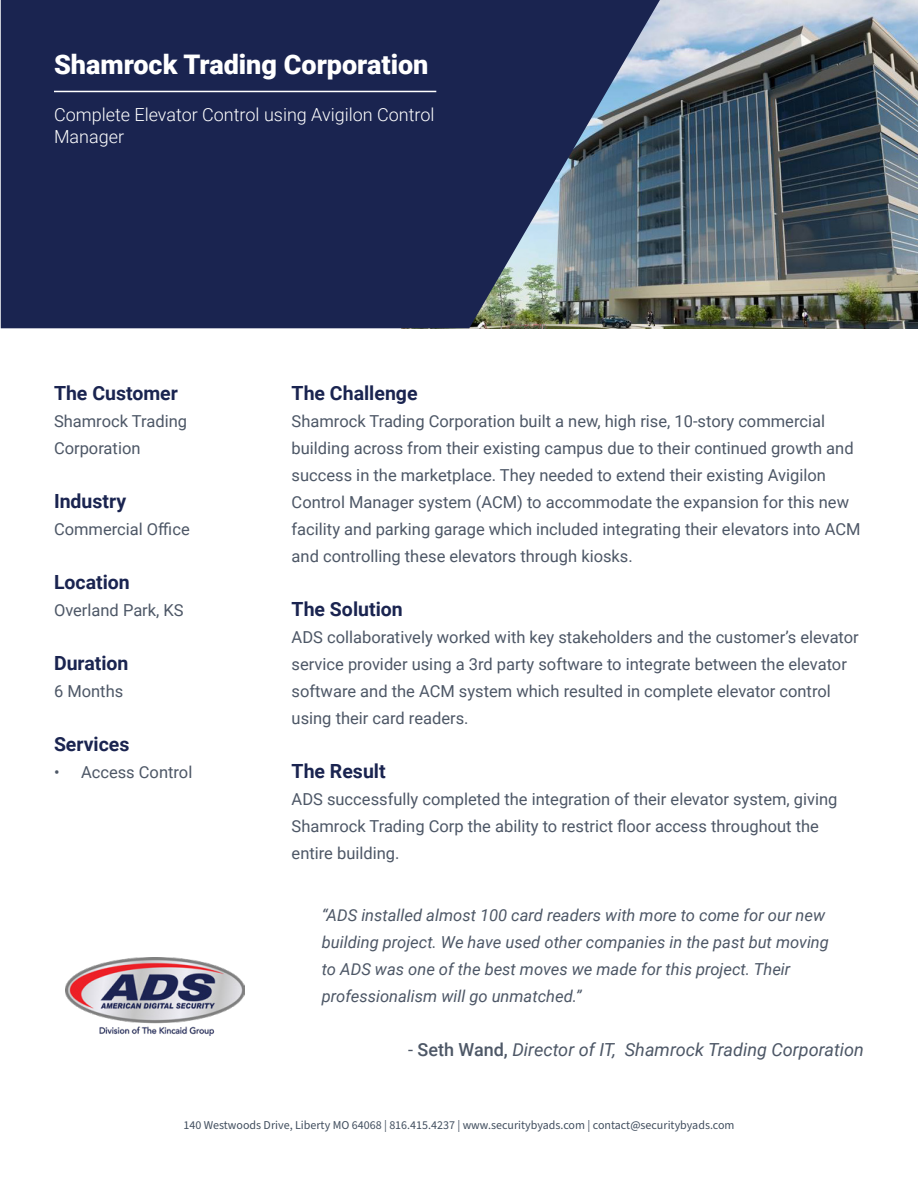
<style>
.page{position:relative;width:918px;height:1188px;background:#fff}
.page>*{position:absolute;margin:0;border:0;box-sizing:border-box;transform-origin:0 0}
.t1{font:900 27px "Roboto";color:#fff}
.t2{font:700 19.5px "Roboto";color:#1a2450}
.t3{font:300 18px/21.6px "Roboto";color:#fff}
.t4{font:italic 18px "Roboto";color:#4d5766}
.t5{font:16.5px/27px "Roboto";color:#4d5766}
.t6{font:italic 16.5px/27px "Roboto";color:#4d5766}
._8_10_Source_Sans_Pr{font:12px "Source Sans Pro";color:#424f5f}
.s1{font-style:normal}
.s2{font-weight:500;font-style:normal}
</style>
<div class="page">
<img style="left:660px;top:0;width:258px;height:328px">
<svg style="left:1px;top:0;width:659px;height:328px;background:#273258"></svg>
<hr style="left:54px;top:91px;width:382px;height:1px;background:#fff">
<img style="left:66px;top:958px;width:179px;height:78px">
<p class="t1" style="left:54px;top:46px;width:376px">Shamrock Trading Corporation</p>
<p class="t3" style="left:54px;top:103px;width:382px">Complete Elevator Control using Avigilon Control<br>Manager</p>
<p class="t2" style="left:54px;top:380px;width:125px">The Customer</p>
<p class="t5" style="left:54px;top:407px;width:135px">Shamrock Trading<br>Corporation</p>
<p class="t2" style="left:54px;top:488px;width:74px">Industry</p>
<p class="t5" style="left:54px;top:515px;width:137px">Commercial Office</p>
<p class="t2" style="left:54px;top:569px;width:77px">Location</p>
<p class="t5" style="left:54px;top:596px;width:131px">Overland Park, KS</p>
<p class="t2" style="left:54px;top:650px;width:76px">Duration</p>
<p class="t5" style="left:54px;top:677px;width:71px">6 Months</p>
<p class="t2" style="left:54px;top:731px;width:77px">Services</p>
<p class="t5" style="left:54px;top:758px;width:140px">• Access Control</p>
<p class="t2" style="left:292px;top:380px;width:128px">The Challenge</p>
<p class="t5" style="left:292px;top:407px;width:571px">Shamrock Trading Corporation built a new, high rise, 10-story commercial building across from their existing campus due to their continued growth and success in the marketplace. They needed to extend their existing Avigilon Control Manager system (ACM) to accommodate the expansion for this new facility and parking garage which included integrating their elevators into ACM and controlling these elevators through kiosks.</p>
<p class="t2" style="left:292px;top:596px;width:113px">The Solution</p>
<p class="t5" style="left:292px;top:623px;width:569px">ADS collaboratively worked with key stakeholders and the customer’s elevator service provider using a 3rd party software to integrate between the elevator software and the ACM system which resulted in complete elevator control using their card readers.</p>
<p class="t2" style="left:292px;top:758px;width:96px">The Result</p>
<p class="t5" style="left:292px;top:785px;width:547px">ADS successfully completed the integration of their elevator system, giving<br>Shamrock Trading Corp the ability to restrict floor access throughout the entire building.</p>
<p class="t6" style="left:322px;top:901px;width:509px">“ADS installed almost 100 card readers with more to come for our new building project. We have used other companies in the past but moving to ADS was one of the best moves we made for this project. Their professionalism will go unmatched.”</p>
<p class="t4" style="left:408px;top:1037px;width:457px"><span class="s1">-</span> <span class="s2">Seth Wand,</span> Director of IT, Shamrock Trading Corporation</p>
<p class="_8_10_Source_Sans_Pr" style="left:183px;top:1117px;width:553px">140 Westwoods Drive, Liberty MO 64068 | 816.415.4237 | www.securitybyads.com | contact@securitybyads.com</p>
</div>
